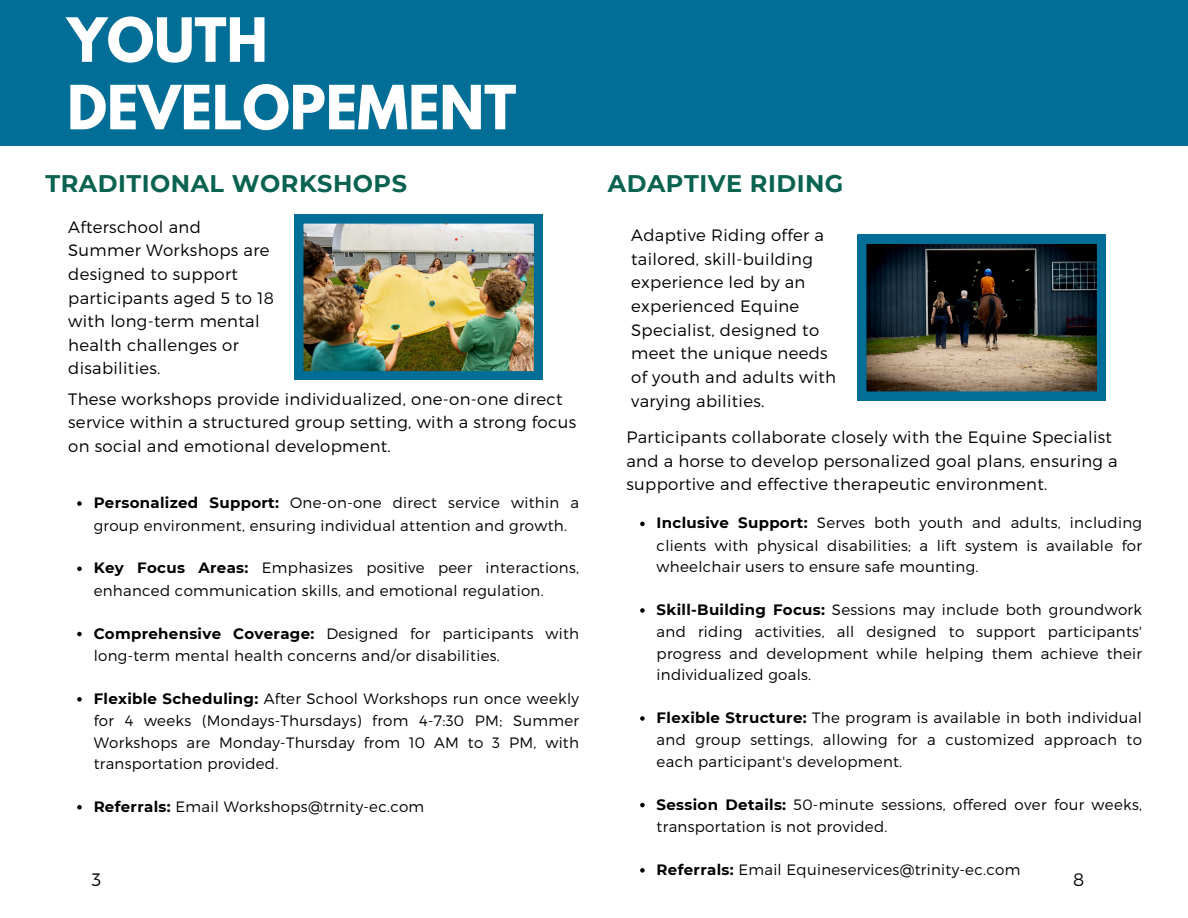
<style>
.page{position:relative;width:1188px;height:918px;background:#fff}
.page>*{position:absolute;margin:0;border:0;box-sizing:border-box;transform-origin:0 0}
.t1{font:700 54px/67.5px "League Spartan";color:#fff}
.t2{font:700 24px "Montserrat";letter-spacing:.02em;color:#0a6250}
.t3{font:300 18px "Montserrat";color:#000}
.t4{font:300 16.5px/23.7px "Montserrat";letter-spacing:.02em;color:#000}
.t5{font:300 15px/21.8px "Montserrat";letter-spacing:.02em;color:#000}
.s1{font-weight:700}
</style>
<div class="page">
<div style="left:0;top:0;width:594px;height:146px;background:#006e96"></div>
<img style="left:294px;top:215px;width:249px;height:165px">
<svg style="left:77px;top:501px;width:5px;height:5px"></svg>
<svg style="left:77px;top:567px;width:5px;height:4px"></svg>
<svg style="left:77px;top:632px;width:5px;height:4px"></svg>
<svg style="left:77px;top:697px;width:5px;height:5px"></svg>
<svg style="left:77px;top:805px;width:5px;height:5px"></svg>
<img style="left:857px;top:235px;width:249px;height:165px">
<svg style="left:640px;top:522px;width:5px;height:4px"></svg>
<svg style="left:640px;top:608px;width:5px;height:5px"></svg>
<svg style="left:640px;top:716px;width:5px;height:5px"></svg>
<svg style="left:640px;top:803px;width:5px;height:4px"></svg>
<svg style="left:640px;top:868px;width:5px;height:5px"></svg>
<div style="left:594px;top:0;width:594px;height:146px;background:#006e96"></div>
<h1 class="t1" style="left:67px;top:13px;width:451px">YOUTH<br>DEVELOPEMENT</h1>
<p class="t2" style="left:45px;top:169px;width:363px">TRADITIONAL WORKSHOPS</p>
<p class="t4" style="left:68px;top:214px;width:207px">Afterschool and<br>Summer Workshops are designed to support participants aged 5 to 18 with long-term mental health challenges or disabilities.</p>
<p class="t4" style="left:68px;top:386px;width:510px">These workshops provide individualized, one-on-one direct service within a structured group setting, with a strong focus on social and emotional development.</p>
<h2 class="t2" style="left:608px;top:169px;width:237px">ADAPTIVE RIDING</h2>
<p class="t4" style="left:631px;top:223px;width:207px">Adaptive Riding offer a tailored, skill-building experience led by an experienced Equine<br>Specialist, designed to meet the unique needs of youth and adults with varying abilities.</p>
<p class="t4" style="left:626px;top:424px;width:493px">Participants collaborate closely with the Equine Specialist and a horse to develop personalized goal plans, ensuring a supportive and effective therapeutic environment.</p>
<p class="t5" style="left:94px;top:491px;width:487px;line-height:22.5px"><span class="s1">Personalized Support:</span> One-on-one direct service within a group environment, ensuring individual attention and growth.</p>
<p class="t5" style="left:94px;top:556px;width:487px;line-height:22.5px"><span class="s1">Key Focus Areas:</span> Emphasizes positive peer interactions, enhanced communication skills, and emotional regulation.</p>
<p class="t5" style="left:94px;top:621px;width:487px;line-height:22.5px"><span class="s1">Comprehensive Coverage:</span> Designed for participants with long-term mental health concerns and/or disabilities.</p>
<p class="t5" style="left:94px;top:687px;width:487px;text-align:justify"><span class="s1">Flexible Scheduling:</span> After School Workshops run once weekly for 4 weeks (Mondays-Thursdays) from 4-7:30 PM; Summer Workshops are Monday-Thursday from 10 AM to 3 PM, with transportation provided.</p>
<p class="t5" style="left:94px;top:795px;width:332px"><span class="s1">Referrals:</span> Email Workshops@trnity-ec.com</p>
<p class="t5" style="left:657px;top:511px;width:487px;text-align:justify"><span class="s1">Inclusive Support:</span> Serves both youth and adults, including clients with physical disabilities; a lift system is available for wheelchair users to ensure safe mounting.</p>
<p class="t5" style="left:657px;top:598px;width:487px;text-align:justify"><span class="s1">Skill-Building Focus:</span> Sessions may include both groundwork and riding activities, all designed to support participants' progress and development while helping them achieve their individualized goals.</p>
<p class="t5" style="left:657px;top:706px;width:487px;text-align:justify"><span class="s1">Flexible Structure:</span> The program is available in both individual and group settings, allowing for a customized approach to each participant's development.</p>
<p class="t5" style="left:657px;top:792px;width:487px;line-height:22.5px"><span class="s1">Session Details:</span> 50-minute sessions, offered over four weeks, transportation is not provided.</p>
<p class="t5" style="left:657px;top:858px;width:365px"><span class="s1">Referrals:</span> Email Equineservices@trinity-ec.com</p>
<p class="t3" style="left:92px;top:868px;width:11px">3</p>
<p class="t3" style="left:1073px;top:868px;width:13px">8</p>
</div>
